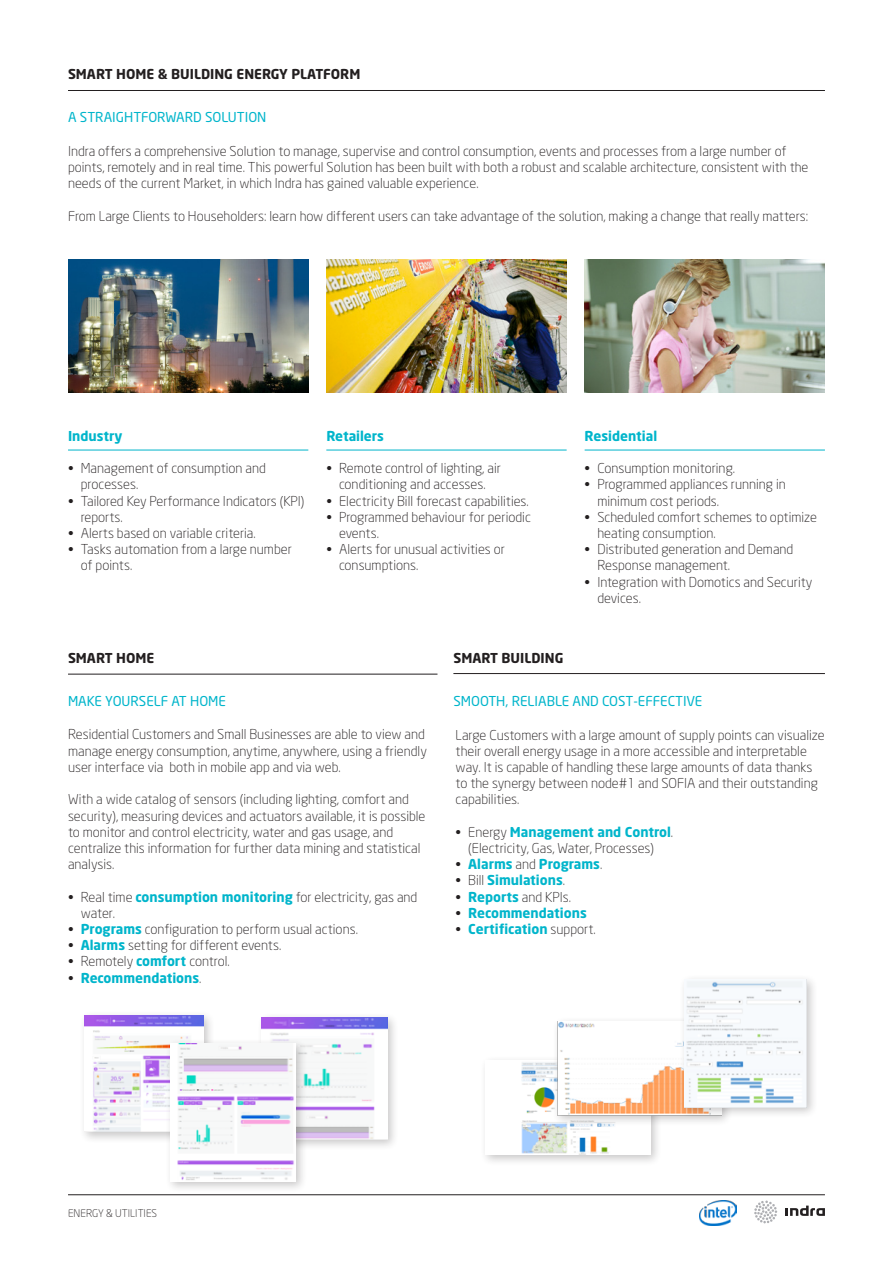
<style>
.page{position:relative;width:893px;height:1263px;background:#fff}
.page>*{position:absolute;margin:0;border:0;box-sizing:border-box;transform-origin:0 0}
.t1{font:300 13.5px/16.2px "Neo Sans";color:#231f20}
.t2{font:700 13.5px "Neo Sans";color:#00b5cb}
.t3{font:13.5px "Neo Sans";color:#00b5cb}
.t4{font:700 13.5px "Neo Sans";color:#231f20}
.t5{font:300 10.5px "Neo Sans";color:#231f20}
.s1{font-weight:700;color:#00b5cb}
.s2{font-weight:300;color:#231f20}
</style>
<div class="page">
<hr style="left:68px;top:90px;width:757px;height:1px;background:#231f20">
<hr style="left:68px;top:450px;width:240px;height:1px;background:#00b5cb">
<hr style="left:326px;top:450px;width:241px;height:1px;background:#00b5cb">
<hr style="left:585px;top:450px;width:240px;height:1px;background:#00b5cb">
<hr style="left:68px;top:1194px;width:757px;height:1px;background:#231f20">
<hr style="left:453px;top:673px;width:372px;height:1px;background:#231f20">
<hr style="left:68px;top:674px;width:369px;height:1px;background:#231f20">
<img style="left:68px;top:260px;width:240px;height:133px">
<img style="left:326px;top:260px;width:241px;height:133px">
<img style="left:585px;top:260px;width:240px;height:133px">
<img style="left:699px;top:1201px;width:37px;height:24px">
<svg style="left:754px;top:1200px;width:23px;height:23px"></svg>
<svg style="left:786px;top:1205px;width:39px;height:11px"></svg>
<div style="left:79px;top:1010px;width:136px;height:133px;background:#231f20;opacity:.25"></div>
<img style="left:84px;top:1016px;width:120px;height:116px">
<div style="left:256px;top:1012px;width:143px;height:139px;background:#231f20;opacity:.25"></div>
<img style="left:262px;top:1017px;width:125px;height:122px">
<div style="left:165px;top:1038px;width:143px;height:155px;background:#231f20;opacity:.25"></div>
<img style="left:170px;top:1044px;width:126px;height:138px">
<div style="left:480px;top:1055px;width:181px;height:111px;background:#231f20;opacity:.25"></div>
<img style="left:486px;top:1060px;width:164px;height:94px">
<div style="left:552px;top:1016px;width:181px;height:110px;background:#231f20;opacity:.25"></div>
<img style="left:558px;top:1021px;width:121px;height:94px">
<div style="left:679px;top:974px;width:139px;height:144px;background:#231f20;opacity:.25"></div>
<img style="left:684px;top:980px;width:123px;height:127px">
<p class="t4" style="left:68px;top:65px;width:294px">SMART HOME &amp; BUILDING ENERGY PLATFORM</p>
<p class="t3" style="left:68px;top:109px;width:20px">A STRAIG</p>
<p class="t3" style="left:124px;top:109px;width:19px">HTFORWAR</p>
<p class="t3" style="left:193px;top:109px;width:21px">D SOLUTION</p>
<p class="t1" style="left:68px;top:143px;width:742px">Indra offers a comprehensive Solution to manage, supervise and control consumption, events and processes from a large number of points, remotely and in real time. This powerful Solution has been built with both a robust and scalable architecture, consistent with the needs of the current Market, in which Indra has gained valuable experience.</p>
<p class="t1" style="left:68px;top:208px;width:742px">From Large Clients to Householders: learn how different users can take advantage of the solution, making a change that really matters:</p>
<p class="t2" style="left:68px;top:427px;width:56px">Industry</p>
<p class="t1" style="left:81px;top:460px;width:187px;text-indent:-13px">• Management of consumption and processes.</p>
<p class="t1" style="left:81px;top:492px;width:225px;text-indent:-13px">• Tailored Key Performance Indicators (KPI) reports.</p>
<p class="t1" style="left:68px;top:525px;width:189px">• Alerts based on variable criteria.</p>
<p class="t1" style="left:81px;top:541px;width:213px;text-indent:-13px">• Tasks automation from a large number of points.</p>
<p class="t2" style="left:326px;top:427px;width:59px">Retailers</p>
<p class="t1" style="left:326px;top:460px;width:176px;text-align:center">• Remote control of lighting, air conditioning and accesses.</p>
<p class="t1" style="left:326px;top:492px;width:204px">• Electricity Bill forecast capabilities.</p>
<p class="t1" style="left:339px;top:509px;width:193px;text-indent:-13px">• Programmed behaviour for periodic events.</p>
<p class="t1" style="left:339px;top:541px;width:167px;text-indent:-13px">• Alerts for unusual activities or consumptions.</p>
<p class="t2" style="left:585px;top:427px;width:74px">Residential</p>
<p class="t1" style="left:585px;top:460px;width:152px">• Consumption monitoring.</p>
<p class="t1" style="left:597px;top:476px;width:190px;text-indent:-13px">• Programmed appliances running in minimum cost periods.</p>
<p class="t1" style="left:597px;top:509px;width:221px;text-indent:-13px">• Scheduled comfort schemes to optimize heating consumption.</p>
<p class="t1" style="left:597px;top:541px;width:198px;text-indent:-13px">• Distributed generation and Demand<br>Response management.</p>
<p class="t1" style="left:597px;top:573px;width:217px;text-indent:-13px">• Integration with Domotics and Security devices.</p>
<p class="t4" style="left:68px;top:649px;width:88px">SMART HOME</p>
<p class="t4" style="left:453px;top:649px;width:111px">SMART BUILDING</p>
<p class="t3" style="left:68px;top:692px;width:46px">MAKEYOURSELF</p>
<p class="t3" style="left:172px;top:692px;width:54px">AT HOME</p>
<p class="t3" style="left:453px;top:692px;width:27px">SMOOT</p>
<p class="t3" style="left:496px;top:692px;width:24px">H, RELIABLE</p>
<p class="t3" style="left:572px;top:692px;width:74px">AN D COST-EFFE</p>
<p class="t3" style="left:668px;top:692px;width:15px">CTIVE</p>
<p class="t1" style="left:68px;top:726px;width:360px">Residential Customers and Small Businesses are able to view and manage energy consumption, anytime, anywhere, using a friendly user interface via both in mobile app and via web.</p>
<p class="t1" style="left:68px;top:791px;width:359px">With a wide catalog of sensors (including lighting, comfort and security), measuring devices and actuators available, it is possible to monitor and control electricity, water and gas usage, and centralize this information for further data mining and statistical analysis.</p>
<p class="t1" style="left:81px;top:888px;width:338px;text-indent:-13px">• Real time <span class="s1">consumption monitoring</span> for electricity, gas and water.</p>
<p class="t1" style="left:68px;top:921px;width:291px">• <span class="s1">Programs</span> configuration to perform usual actions.</p>
<p class="t1" style="left:68px;top:937px;width:215px">• <span class="s1">Alarms</span> setting for different events.</p>
<p class="t1" style="left:68px;top:953px;width:163px">• Remotely <span class="s1">comfort</span> control.</p>
<p class="t2" style="left:68px;top:969px;width:135px"><span class="s2">•</span> Recommendations<span class="s2">.</span></p>
<p class="t1" style="left:455px;top:726px;width:371px">Large Customers with a large amount of supply points can visualize their overall energy usage in a more accessible and interpretable way. It is capable of handling these large amounts of data thanks to the synergy between node#1 and SOFIA and their outstanding capabilities.</p>
<p class="t1" style="left:455px;top:823px;width:219px;text-align:center">• Energy <span class="s1">Management and Control</span>. (Electricity, Gas, Water, Processes)</p>
<p class="t2" style="left:455px;top:855px;width:148px"><span class="s2">•</span> Alarms <span class="s2">and</span> Programs<span class="s2">.</span></p>
<p class="t2" style="left:455px;top:872px;width:111px"><span class="s2">• Bill</span> Simulations<span class="s2">.</span></p>
<p class="t1" style="left:455px;top:888px;width:117px">• <span class="s1">Reports</span> and KPIs.</p>
<p class="t2" style="left:455px;top:904px;width:133px"><span class="s2">•</span> Recommendations</p>
<p class="t2" style="left:455px;top:920px;width:142px"><span class="s2">•</span> Certification <span class="s2">support.</span></p>
<p class="t5" style="left:68px;top:1207px;width:91px">ENERGY &amp; UTILITIES</p>
</div>
